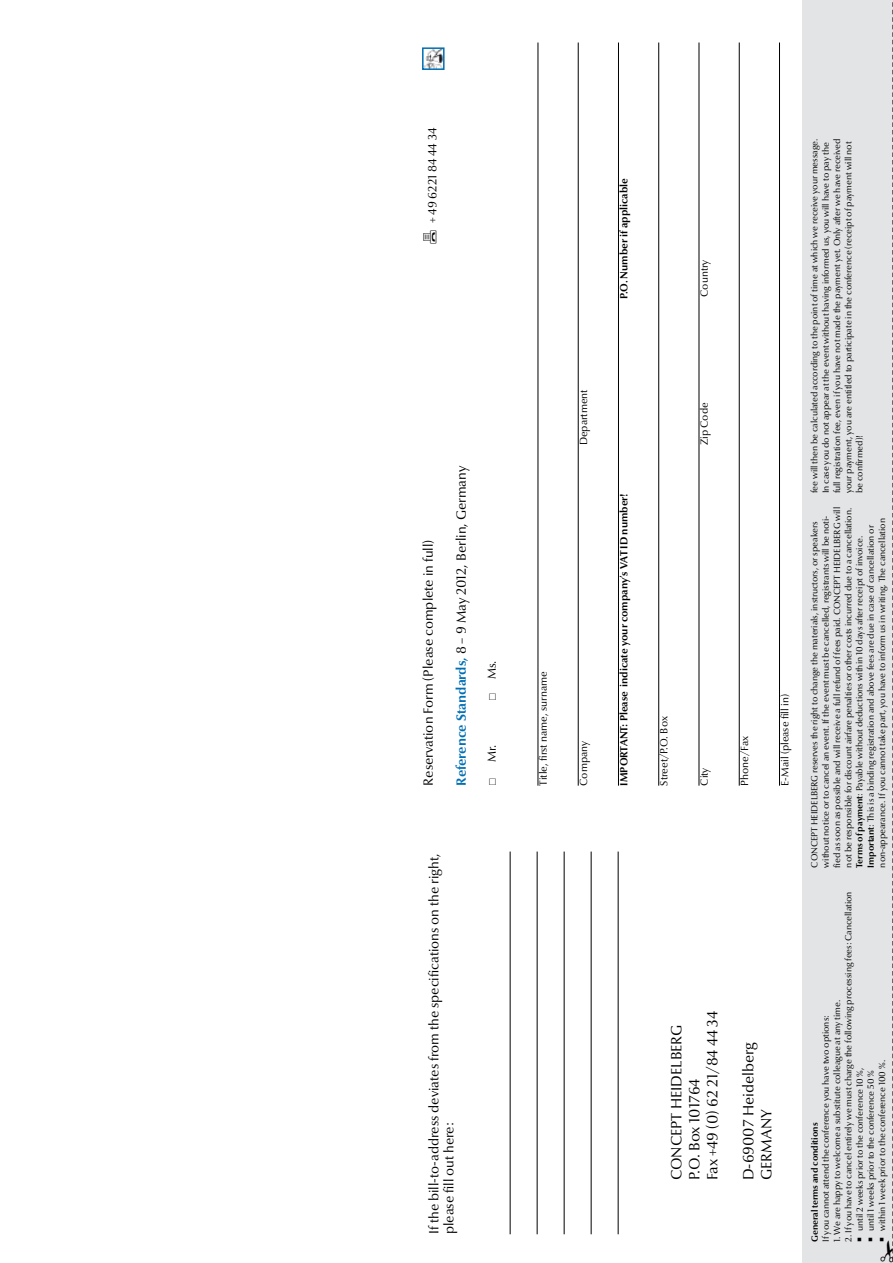
<style>
.page{position:relative;width:893px;height:1263px;background:#fff}
.page>*{position:absolute;margin:0;border:0;box-sizing:border-box;transform-origin:0 0}
.t1{font:15px/18px "Optima Nova LT";color:#000}
.t2{font:13.5px/15px "Optima Nova LT";color:#000}
.t3{font:12px "Optima Nova LT";color:#000}
.t4{font:10.5px "Optima Nova LT";color:#000}
.t5{font:700 10.5px "Optima Nova LT";color:#000}
.t6{font:9px/11.2px "Optima Nova LT";letter-spacing:-.005em;color:#000}
.t7{font:700 9px "Optima Nova LT";letter-spacing:-.005em;color:#000}
.s1{font-weight:700;color:#006fb4}
.s2{font-weight:700}
</style>
<div class="page">
<hr style="left:510px;top:851px;width:1px;height:383px;background:#000">
<hr style="left:537px;top:851px;width:1px;height:383px;background:#000">
<hr style="left:564px;top:851px;width:1px;height:383px;background:#000">
<hr style="left:591px;top:851px;width:1px;height:383px;background:#000">
<hr style="left:618px;top:851px;width:1px;height:383px;background:#000">
<hr style="left:538px;top:43px;width:1px;height:743px;background:#000">
<hr style="left:578px;top:43px;width:1px;height:743px;background:#000">
<hr style="left:618px;top:43px;width:1px;height:743px;background:#000">
<hr style="left:658px;top:43px;width:1px;height:743px;background:#000">
<hr style="left:699px;top:43px;width:1px;height:743px;background:#000">
<hr style="left:739px;top:43px;width:1px;height:743px;background:#000">
<hr style="left:779px;top:43px;width:1px;height:743px;background:#000">
<div style="left:803px;top:0;width:90px;height:1263px;background:#e3e4e5"></div>
<img style="left:425px;top:50px;width:17px;height:17px">
<div style="left:422px;top:47px;width:23px;height:23px;border:2px solid #006fb4"></div>
<svg style="left:892px;top:2px;width:1px;height:1259px"></svg>
<h3 class="t3" style="left:426px;top:223px;width:97px;rotate:-90deg">+ 49 6221 84 44 34</h3>
<h2 class="t2" style="left:421px;top:786px;width:247px;rotate:-90deg">Reservation Form (Please complete in full)</h2>
<h2 class="t2" style="left:454px;top:786px;width:321px;rotate:-90deg"><span class="s1">Reference Standards,</span> 8 – 9 May 2012, Berlin, Germany</h2>
<h3 class="t3" style="left:485px;top:679px;width:20px;rotate:-90deg">Ms.</h3>
<h3 class="t3" style="left:485px;top:762px;width:19px;rotate:-90deg">Mr.</h3>
<h2 class="t2" style="left:427px;top:1234px;width:382px;rotate:-90deg">If the bill-to-address deviates from the specifications on the right, please fill out here:</h2>
<p class="t4" style="left:537px;top:786px;width:116px;rotate:-90deg">Title, first name, surname</p>
<p class="t5" style="left:618px;top:299px;width:123px;rotate:-90deg">P.O. Number if applicable</p>
<p class="t4" style="left:577px;top:445px;width:58px;rotate:-90deg">Department</p>
<p class="t4" style="left:577px;top:786px;width:46px;rotate:-90deg">Company</p>
<p class="t5" style="left:618px;top:786px;width:294px;rotate:-90deg">IMPORTANT: Please indicate your company’s VAT ID number!</p>
<p class="t4" style="left:698px;top:297px;width:39px;rotate:-90deg">Country</p>
<p class="t4" style="left:698px;top:445px;width:45px;rotate:-90deg">Zip Code</p>
<p class="t4" style="left:658px;top:786px;width:71px;rotate:-90deg">Street/P.O. Box</p>
<p class="t4" style="left:698px;top:786px;width:20px;rotate:-90deg">City</p>
<h1 class="t1" style="left:668px;top:1180px;width:171px;rotate:-90deg">CONCEPT HEIDELBERG<br>P.O. Box 101764<br>Fax +49 (0) 62 21/84 44 34</h1>
<p class="t4" style="left:738px;top:786px;width:51px;rotate:-90deg">Phone/Fax</p>
<p class="t4" style="left:779px;top:786px;width:93px;rotate:-90deg">E-Mail (please fill in)</p>
<h1 class="t1" style="left:740px;top:1180px;width:140px;rotate:-90deg">D-69007 Heidelberg<br>GERMANY</h1>
<p class="t6" style="left:809px;top:493px;width:356px;rotate:-90deg">fee will then be calculated according to the point of time at which we receive your message.<br>In case you do not appear at the event without having informed us, you will have to pay the full registration fee, even if you have not made the payment yet. Only after we have received your payment, you are entitled to participate in the conference (receipt of payment will not be confirmed)!</p>
<p class="t6" style="left:809px;top:867px;width:362px;rotate:-90deg">CONCEPT HEIDELBERG reserves the right to change the materials, instructors, or speakers without notice or to cancel an event. If the event must be cancelled, registrants will be noti&shy;fied as soon as possible and will receive a full refund of fees paid. CONCEPT HEIDELBERG will not be responsible for discount airfare penalties or other costs incurred due to a cancellation.<br><span class="s2">Terms of payment</span>: Payable without deductions within 10 days after receipt of invoice.<br><span class="s2">Important</span>: This is a binding registration and above fees are due in case of cancellation or non-appearance. If you cannot take part, you have to inform us in writing. The cancellation</p>
<p class="t6" style="left:843px;top:1242px;width:352px;rotate:-90deg">2. If you have to cancel entirely we must charge the following processing fees: Cancellation</p>
<p class="t6" style="left:832px;top:1242px;width:243px;rotate:-90deg">1. We are happy to welcome a substitute colleague at any time.</p>
<p class="t6" style="left:820px;top:1242px;width:228px;rotate:-90deg">If you cannot attend the conference you have two options:</p>
<p class="t6" style="left:854px;top:1242px;width:176px;rotate:-90deg">○ until 2 weeks prior to the conference 10 %,</p>
<p class="t6" style="left:865px;top:1242px;width:173px;rotate:-90deg">○ until 1 weeks prior to the conference 50 %</p>
<p class="t6" style="left:877px;top:1242px;width:183px;rotate:-90deg">○ within 1 week prior to the conference 100 %.</p>
<p class="t7" style="left:809px;top:1242px;width:120px;rotate:-90deg">General terms and conditions</p>
</div>
